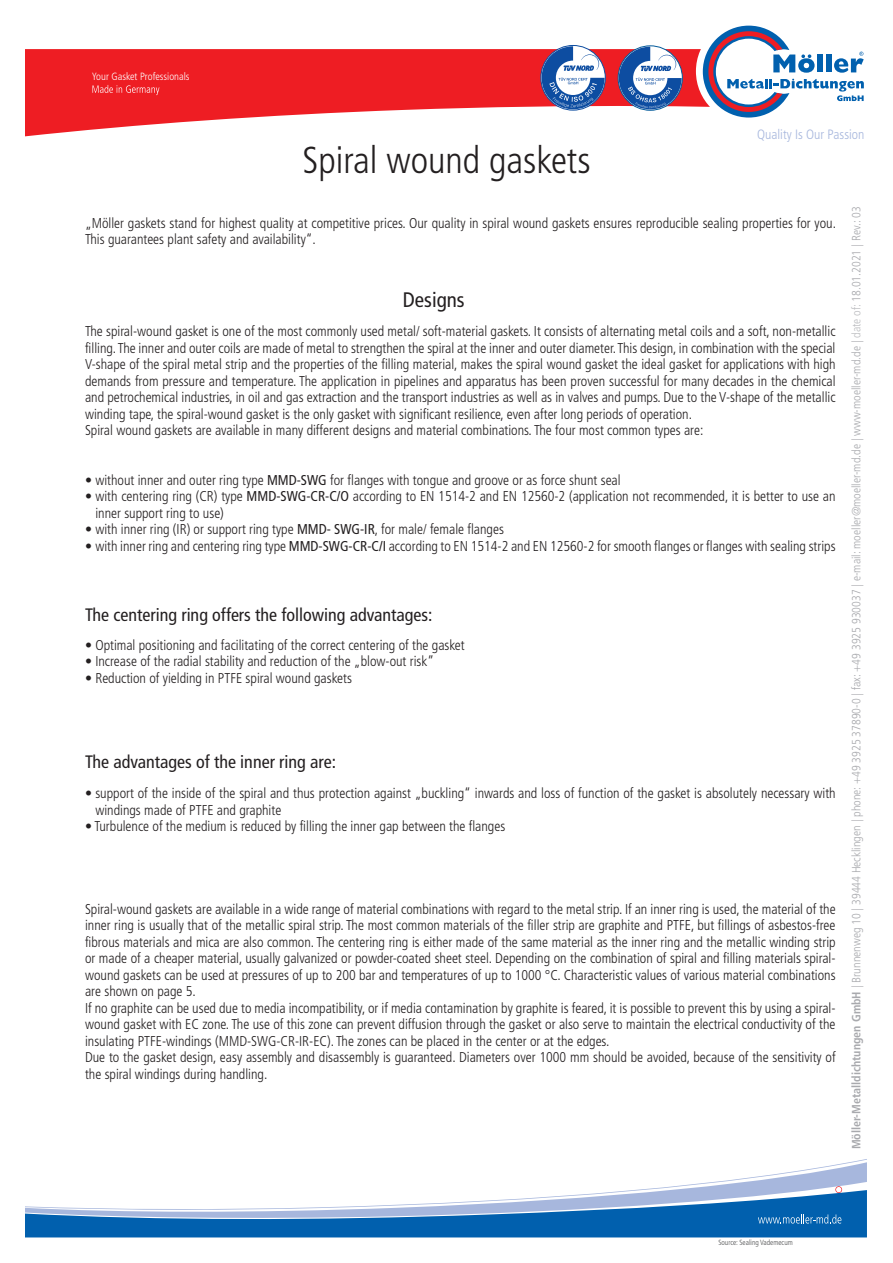
<style>
.page{position:relative;width:893px;height:1263px;background:#fff}
.page>*{position:absolute;margin:0;border:0;box-sizing:border-box;transform-origin:0 0}
.t1{font:300 condensed 37.5px "Frutiger LT Std";color:#231f20}
.t2{font:condensed 21px "Frutiger LT Std";color:#231f20}
.t3{font:condensed 18px "Frutiger LT Std";color:#231f20}
.t4{font:300 condensed 14.25px/16.5px "Frutiger LT Std";color:#231f20}
.t5{font:300 condensed 13.5px "Frutiger LT Std";color:#a7b7dd}
.t6{font:300 condensed 12px "Frutiger LT Std";color:#a8a9ad}
.t7{font:300 condensed 10.5px "Frutiger LT Std";color:#fff}
.t8{font:300 condensed 7.5px "Frutiger LT Std";color:#4b4c4d}
.s1{font-weight:400}
.s2{font-weight:700}
.s3{color:#bcbdc0}
</style>
<div class="page">
<svg style="left:26px;top:49px;width:670px;height:87px;fill:#ee1d23"></svg>
<svg style="left:92px;top:85px;width:67px;height:10px"></svg>
<svg style="left:696px;top:26px;width:168px;height:92px"></svg>
<svg style="left:619px;top:47px;width:63px;height:62px"></svg>
<svg style="left:542px;top:46px;width:63px;height:63px"></svg>
<svg style="left:26px;top:1159px;width:841px;height:78px"></svg>
<p class="t7" style="left:92px;top:70px;width:99px">Your Gasket Professionals</p>
<h1 class="t1" style="left:302px;top:138px;width:290px">Spiral wound gaskets</h1>
<p class="t5" style="left:757px;top:126px;width:109px">Quality Is Our Passion</p>
<p class="t4" style="left:85px;top:215px;width:752px">„Möller gaskets stand for highest quality at competitive prices. Our quality in spiral wound gaskets ensures reproducible sealing properties for you.<br>This guarantees plant safety and availability“.</p>
<h2 class="t2" style="left:403px;top:288px;width:63px">Designs</h2>
<p class="t4" style="left:85px;top:323px;width:752px">The spiral-wound gasket is one of the most commonly used metal/ soft-material gaskets. It consists of alternating metal coils and a soft, non-metallic filling. The inner and outer coils are made of metal to strengthen the spiral at the inner and outer diameter. This design, in combination with the special V-shape of the spiral metal strip and the properties of the filling material, makes the spiral wound gasket the ideal gasket for applications with high demands from pressure and temperature. The application in pipelines and apparatus has been proven successful for many decades in the chemical and petrochemical industries, in oil and gas extraction and the transport industries as well as in valves and pumps. Due to the V-shape of the metallic winding tape, the spiral-wound gasket is the only gasket with significant resilience, even after long periods of operation.<br>Spiral wound gaskets are available in many different designs and material combinations. The four most common types are:</p>
<p class="t4" style="left:85px;top:472px;width:537px">• without inner and outer ring type <span class="s1">MMD-SWG</span> for flanges with tongue and groove or as force shunt seal</p>
<p class="t4" style="left:95px;top:488px;width:742px;text-indent:-10px">• with centering ring (CR) type <span class="s1">MMD-SWG-CR-C/O</span> according to EN 1514-2 and EN 12560-2 (application not recommended, it is better to use an inner support ring to use)</p>
<p class="t4" style="left:85px;top:521px;width:420px">• with inner ring (IR) or support ring type <span class="s1">MMD- SWG-IR</span>, for male/ female flanges</p>
<p class="t4" style="left:85px;top:538px;width:752px">• with inner ring and centering ring type <span class="s1">MMD-SWG-CR-C/I</span> according to EN 1514-2 and EN 12560-2 for smooth flanges or flanges with sealing strips</p>
<p class="t3" style="left:85px;top:604px;width:349px">The centering ring offers the following advantages:</p>
<p class="t4" style="left:85px;top:637px;width:381px">• Optimal positioning and facilitating of the correct centering of the gasket</p>
<p class="t4" style="left:85px;top:653px;width:351px">• Increase of the radial stability and reduction of the „blow-out risk”</p>
<p class="t4" style="left:85px;top:670px;width:268px">• Reduction of yielding in PTFE spiral wound gaskets</p>
<p class="t3" style="left:85px;top:751px;width:253px">The advantages of the inner ring are:</p>
<p class="t4" style="left:95px;top:785px;width:742px;text-indent:-10px">• support of the inside of the spiral and thus protection against „buckling“ inwards and loss of function of the gasket is absolutely necessary with windings made of PTFE and graphite</p>
<p class="t4" style="left:85px;top:818px;width:422px">• Turbulence of the medium is reduced by filling the inner gap between the flanges</p>
<p class="t4" style="left:85px;top:901px;width:752px">Spiral-wound gaskets are available in a wide range of material combinations with regard to the metal strip. If an inner ring is used, the material of the inner ring is usually that of the metallic spiral strip. The most common materials of the filler strip are graphite and PTFE, but fillings of asbestos-free fibrous materials and mica are also common. The centering ring is either made of the same material as the inner ring and the metallic winding strip or made of a cheaper material, usually galvanized or powder-coated sheet steel. Depending on the combination of spiral and filling materials spiral&shy;wound gaskets can be used at pressures of up to 200 bar and temperatures of up to 1000 °C. Characteristic values of various material combinations are shown on page 5.<br>If no graphite can be used due to media incompatibility, or if media contamination by graphite is feared, it is possible to prevent this by using a spiral&shy;wound gasket with EC zone. The use of this zone can prevent diffusion through the gasket or also serve to maintain the electrical conductivity of the insulating PTFE-windings (MMD-SWG-CR-IR-EC). The zones can be placed in the center or at the edges.<br>Due to the gasket design, easy assembly and disassembly is guaranteed. Diameters over 1000 mm should be avoided, because of the sensitivity of the spiral windings during handling.</p>
<p class="t6" style="left:850px;top:1149px;width:944px;rotate:-90deg"><span class="s2">Möller-Metalldichtungen GmbH</span> | Brunnenweg 10 | 39444 Hecklingen | phone: +49 3925 37890-0 | fax: +49 3925 930037 | e-mail: moeller@moeller-md.de | www-moeller-md.de | <span class="s3">date of:</span> 18.01.2021 | Rev.: 03</p>
<p class="t8" style="left:718px;top:1238px;width:76px">Source: Sealing Vademecum</p>
</div>
